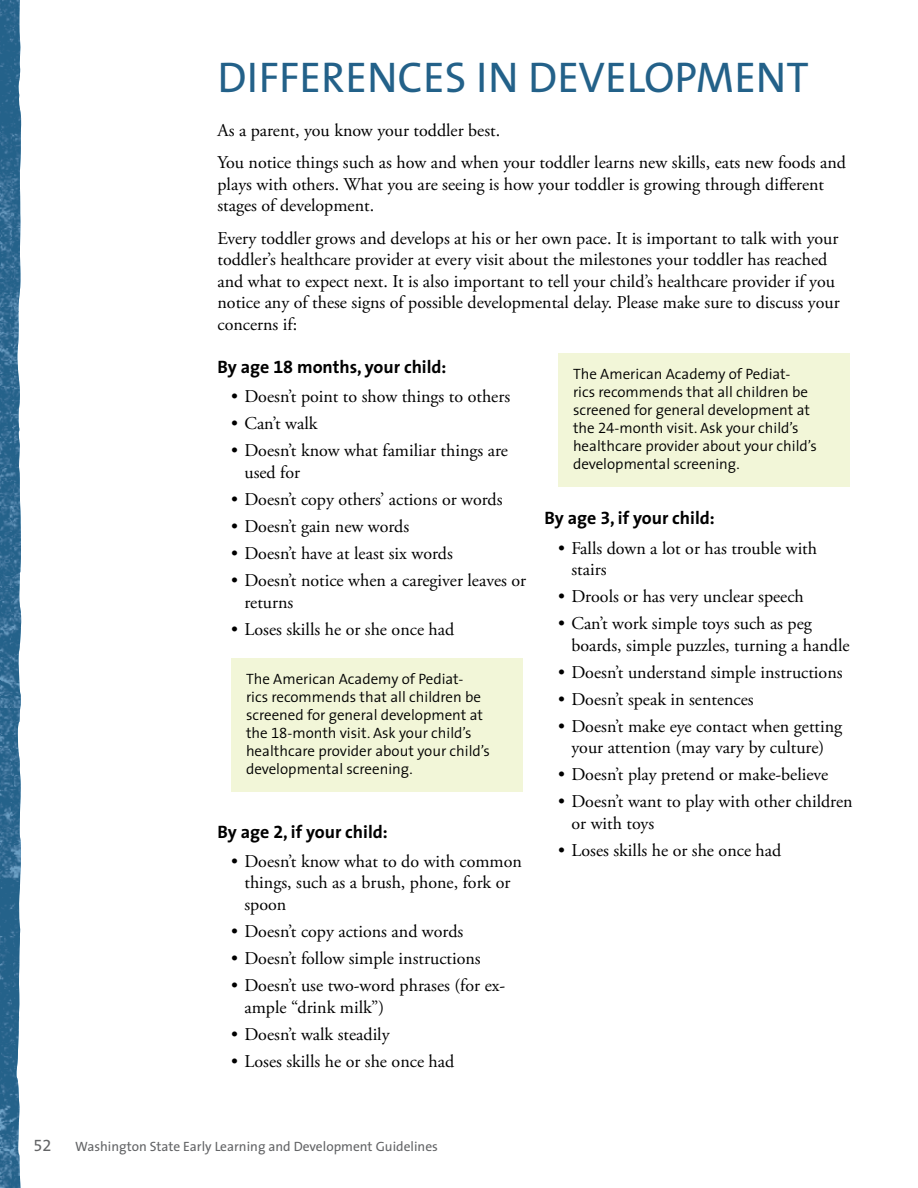
<style>
.page{position:relative;width:918px;height:1188px;background:#fff}
.page>*{position:absolute;margin:0;border:0;box-sizing:border-box;transform-origin:0 0}
.t1{font:43.2px "The Sans";color:#236189}
.t2{font:18px/21.6px "Adobe Garamond Pro";color:#000}
.t3{font:700 18px "The Sans";color:#000}
.t4{font:16.5px "The Sans Expert";color:#636466}
.t5{font:300 15px/18px "The Sans";color:#000}
.t6{font:13.5px "The Sans";color:#636466}
.s1{font-family:"The Sans Bold Expert";font-weight:400}
.s2{font-family:"The Sans Semi Light Expert";font-weight:400}
</style>
<div class="page">
<img style="left:0;top:0;width:21px;height:1188px">
<div style="left:231px;top:658px;width:292px;height:134px;background:#f2f6d8"></div>
<div style="left:558px;top:353px;width:292px;height:134px;background:#f2f6d8"></div>
<h1 class="t1" style="left:218px;top:42px;width:48px">Diffe</h1>
<h1 class="t1" style="left:321px;top:42px;width:100px">rences</h1>
<h1 class="t1" style="left:476px;top:42px;width:152px">in Develop</h1>
<h1 class="t1" style="left:696px;top:42px;width:108px">ment</h1>
<p class="t2" style="left:218px;top:114px;width:630px;line-height:32.4px">As a parent, you know your toddler best.<br>You notice things such as how and when your toddler learns new skills, eats new foods and</p>
<p class="t2" style="left:218px;top:174px;width:608px">plays with others. What you are seeing is how your toddler is growing through different stages of development.</p>
<p class="t2" style="left:218px;top:228px;width:624px">Every toddler grows and develops at his or her own pace. It is important to talk with your toddler’s healthcare provider at every visit about the milestones your toddler has reached and what to expect next. It is also important to tell your child’s healthcare provider if you notice any of these signs of possible developmental delay. Please make sure to discuss your concerns if:</p>
<p class="t3" style="left:218px;top:352px;width:231px">By age <span class="s1">18</span> months, your child:</p>
<p class="t2" style="left:231px;top:386px;width:281px">• Doesn’t point to show things to others</p>
<p class="t2" style="left:231px;top:413px;width:88px">• Can’t walk</p>
<p class="t2" style="left:244px;top:440px;width:265px;text-indent:-14px">• Doesn’t know what familiar things are used for</p>
<p class="t2" style="left:231px;top:489px;width:273px">• Doesn’t copy others’ actions or words</p>
<p class="t2" style="left:231px;top:516px;width:180px">• Doesn’t gain new words</p>
<p class="t2" style="left:231px;top:543px;width:223px">• Doesn’t have at least six words</p>
<p class="t2" style="left:244px;top:570px;width:283px;text-indent:-14px">• Doesn’t notice when a caregiver leaves or returns</p>
<p class="t2" style="left:231px;top:619px;width:225px">• Loses skills he or she once had</p>
<p class="t5" style="left:246px;top:669px;width:245px">The American Academy of Pediat-<br>rics recommends that all children be screened for general development at the <span class="s2">18</span>-month visit. Ask your child’s healthcare provider about your child’s developmental screening.</p>
<p class="t5" style="left:573px;top:364px;width:245px">The American Academy of Pediat-<br>rics recommends that all children be screened for general development at the <span class="s2">24</span>-month visit. Ask your child’s healthcare provider about your child’s developmental screening.</p>
<p class="t3" style="left:544px;top:503px;width:172px">By age <span class="s1">3</span>, if your child:</p>
<p class="t2" style="left:572px;top:538px;width:247px;text-indent:-14px">• Falls down a lot or has trouble with stairs</p>
<p class="t2" style="left:558px;top:586px;width:247px">• Drools or has very unclear speech</p>
<p class="t2" style="left:572px;top:613px;width:280px;text-indent:-14px">• Can’t work simple toys such as peg boards, simple puzzles, turning a handle</p>
<p class="t2" style="left:558px;top:662px;width:286px">• Doesn’t understand simple instructions</p>
<p class="t2" style="left:558px;top:689px;width:197px">• Doesn’t speak in sentences</p>
<p class="t2" style="left:558px;top:716px;width:286px;text-align:center">• Doesn’t make eye contact when getting your attention (may vary by culture)</p>
<p class="t2" style="left:558px;top:764px;width:272px">• Doesn’t play pretend or make-believe</p>
<p class="t2" style="left:572px;top:791px;width:283px;text-indent:-14px">• Doesn’t want to play with other children or with toys</p>
<p class="t2" style="left:558px;top:840px;width:225px">• Loses skills he or she once had</p>
<p class="t3" style="left:218px;top:816px;width:172px">By age <span class="s1">2</span>, if your child:</p>
<p class="t2" style="left:244px;top:851px;width:279px;text-indent:-14px">• Doesn’t know what to do with common things, such as a brush, phone, fork or spoon</p>
<p class="t2" style="left:231px;top:921px;width:234px">• Doesn’t copy actions and words</p>
<p class="t2" style="left:231px;top:948px;width:251px">• Doesn’t follow simple instructions</p>
<p class="t2" style="left:244px;top:975px;width:262px;text-indent:-14px">• Doesn’t use two-word phrases (for ex&shy;ample “drink milk”)</p>
<p class="t2" style="left:231px;top:1024px;width:160px">• Doesn’t walk steadily</p>
<p class="t2" style="left:231px;top:1051px;width:225px">• Loses skills he or she once had</p>
<p class="t4" style="left:34px;top:1132px;width:20px">52</p>
<p class="t6" style="left:75px;top:1135px;width:364px">Washington State Early Learning and Development Guidelines</p>
</div>
